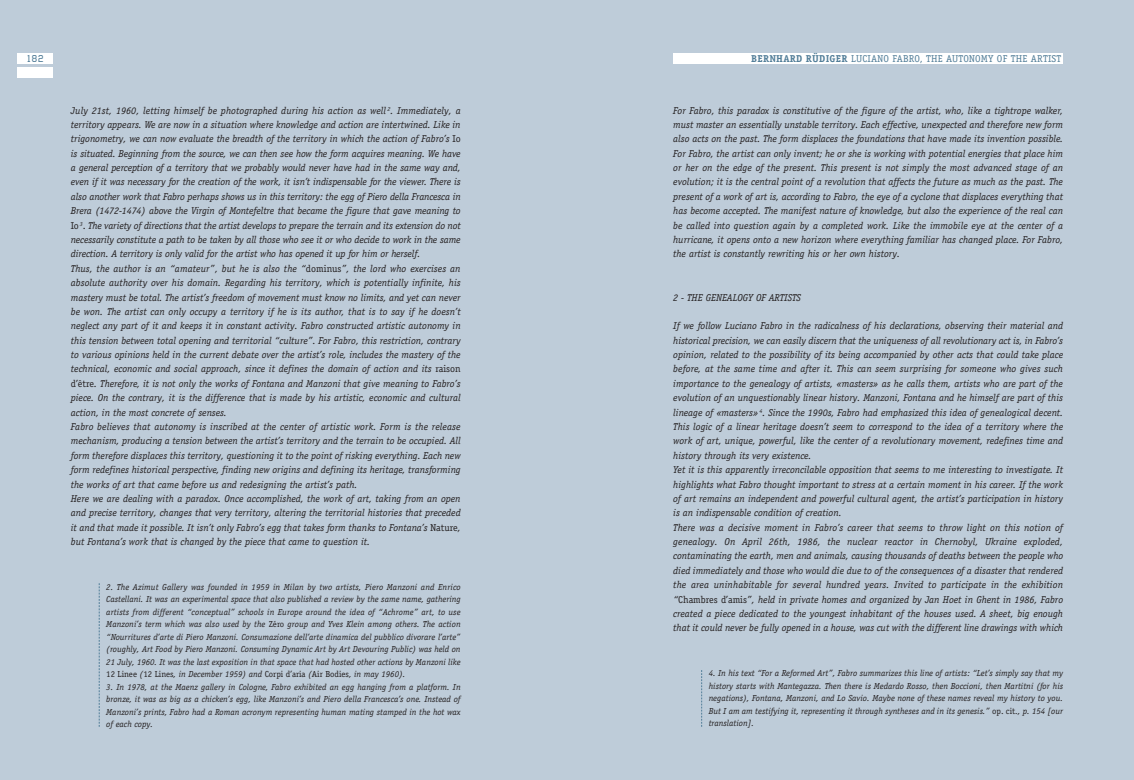
<style>
.page{position:relative;width:1134px;height:780px;background:#fff}
.page>*{position:absolute;margin:0;border:0;box-sizing:border-box;transform-origin:0 0}
.t1{font:italic 10px/14.4px "Officina Serif";color:#231f20}
.t2{font:10px "Officina Serif";letter-spacing:.025em;color:#517d98}
.t3{font:10px "Octin College Free";color:#517d98}
.t4{font:italic 8.75px/12.5px "Officina Serif";color:#231f20;text-align:justify}
.s1{font-weight:700}
.s2{font-style:normal}
</style>
<div class="page">
<div style="left:0;top:0;width:1134px;height:779px;background:#beccd9"></div>
<div style="left:18px;top:53px;width:35px;height:11px;background:#fff"></div>
<div style="left:18px;top:67px;width:35px;height:11px;background:#fff"></div>
<div style="left:673px;top:53px;width:390px;height:11px;background:#fff"></div>
<svg style="left:99px;top:583px;width:1px;height:143px"></svg>
<svg style="left:701px;top:670px;width:1px;height:56px"></svg>
<p class="t3" style="left:27px;top:53px;width:18px">182</p>
<p class="t2" style="left:751px;top:54px;width:312px"><span class="s1">BERNHARD RÜDIGER</span> LUCIANO FABRO, THE AUTONOMY OF THE ARTIST</p>
<p class="t1" style="left:71px;top:104px;width:391px">July 21st, 1960, letting himself be photographed during his action as well <sup>2</sup>. Immediately, a territory appears. We are now in a situation where knowledge and action are intertwined. Like in trigonometry, we can now evaluate the breadth of the territory in which the action of Fabro’s <span class="s2">Io </span>is situated. Beginning from the source, we can then see how the form acquires meaning. We have a general perception of a territory that we probably would never have had in the same way and, even if it was necessary for the creation of the work, it isn’t indispensable for the viewer. There is also another work that Fabro perhaps shows us in this territory: the egg of Piero della Francesca in Brera (1472-1474) above the Virgin of Montefeltre that became the figure that gave meaning to <span class="s2">Io</span> <sup>3</sup><span class="s2">.</span> The variety of directions that the artist develops to prepare the terrain and its extension do not necessarily constitute a path to be taken by all those who see it or who decide to work in the same direction. A territory is only valid for the artist who has opened it up for him or herself.<br>Thus, the author is an “amateur”, but he is also the “<span class="s2">dominus</span>”, the lord who exercises an absolute authority over his domain. Regarding his territory, which is potentially infinite, his mastery must be total. The artist’s freedom of movement must know no limits, and yet can never be won. The artist can only occupy a territory if he is its author, that is to say if he doesn’t neglect any part of it and keeps it in constant activity. Fabro constructed artistic autonomy in this tension between total opening and territorial “culture”. For Fabro, this restriction, contrary to various opinions held in the current debate over the artist’s role, includes the mastery of the technical, economic and social approach, since it defines the domain of action and its <span class="s2">raison d’être</span>. Therefore, it is not only the works of Fontana and Manzoni that give meaning to Fabro’s piece. On the contrary, it is the difference that is made by his artistic, economic and cultural action, in the most concrete of senses.<br>Fabro believes that autonomy is inscribed at the center of artistic work. Form is the release mechanism, producing a tension between the artist’s territory and the terrain to be occupied. All form therefore displaces this territory, questioning it to the point of risking everything. Each new form redefines historical perspective, finding new origins and defining its heritage, transforming the works of art that came before us and redesigning the artist’s path.<br>Here we are dealing with a paradox. Once accomplished, the work of art, taking from an open and precise territory, changes that very territory, altering the territorial histories that preceded it and that made it possible. It isn’t only Fabro’s egg that takes form thanks to Fontana’s <span class="s2">Nature</span>, but Fontana’s work that is changed by the piece that came to question it.</p>
<p class="t4" style="left:106px;top:581px;width:356px">2. The Azimut Gallery was founded in 1959 in Milan by two artists, Piero Manzoni and Enrico Castellani. It was an experimental space that also published a review by the same name, gathering artists from different “conceptual” schools in Europe around the idea of “Achrome” art, to use Manzoni’s term which was also used by the <span class="s2">Zéro</span> group and Yves Klein among others. The action “Nourritures d’arte di Piero Manzoni. Consumazione dell’arte dinamica del pubblico divorare l’arte” (roughly, Art Food by Piero Manzoni. Consuming Dynamic Art by Art Devouring Public) was held on 21 July, 1960. It was the last exposition in that space that had hosted other actions by Manzoni like <span class="s2">12 Linee</span> (<span class="s2">12 Lines</span>, in December 1959) and <span class="s2">Corpi d’aria</span> (<span class="s2">Air Bodies</span>, in may 1960).</p>
<p class="t4" style="left:106px;top:681px;width:356px">3. In 1978, at the Maenz gallery in Cologne, Fabro exhibited an egg hanging from a platform. In bronze, it was as big as a chicken’s egg, like Manzoni’s and Piero della Francesca’s one. Instead of Manzoni’s prints, Fabro had a Roman acronym representing human mating stamped in the hot wax of each copy.</p>
<p class="t1" style="left:673px;top:104px;width:391px;text-align:justify">For Fabro, this paradox is constitutive of the figure of the artist, who, like a tightrope walker, must master an essentially unstable territory. Each effective, unexpected and therefore new form also acts on the past. The form displaces the foundations that have made its invention possible.<br>For Fabro, the artist can only invent; he or she is working with potential energies that place him or her on the edge of the present. This present is not simply the most advanced stage of an evolution; it is the central point of a revolution that affects the future as much as the past. The present of a work of art is, according to Fabro, the eye of a cyclone that displaces everything that has become accepted. The manifest nature of knowledge, but also the experience of the real can be called into question again by a completed work. Like the immobile eye at the center of a hurricane, it opens onto a new horizon where everything familiar has changed place. For Fabro, the artist is constantly rewriting his or her own history.</p>
<p class="t1" style="left:673px;top:291px;width:129px">2 - THE GENEALOGY OF ARTISTS</p>
<p class="t1" style="left:673px;top:319px;width:391px">If we follow Luciano Fabro in the radicalness of his declarations, observing their material and historical precision, we can easily discern that the uniqueness of all revolutionary act is, in Fabro’s opinion, related to the possibility of its being accompanied by other acts that could take place before, at the same time and after it. This can seem surprising for someone who gives such importance to the genealogy of artists, «masters» as he calls them, artists who are part of the evolution of an unquestionably linear history. Manzoni, Fontana and he himself are part of this lineage of «masters» <sup>4</sup>. Since the 1990s, Fabro had emphasized this idea of genealogical decent.<br>This logic of a linear heritage doesn’t seem to correspond to the idea of a territory where the work of art, unique, powerful, like the center of a revolutionary movement, redefines time and history through its very existence.<br>Yet it is this apparently irreconcilable opposition that seems to me interesting to investigate. It highlights what Fabro thought important to stress at a certain moment in his career. If the work of art remains an independent and powerful cultural agent, the artist’s participation in history is an indispensable condition of creation.<br>There was a decisive moment in Fabro’s career that seems to throw light on this notion of genealogy. On April 26th, 1986, the nuclear reactor in Chernobyl, Ukraine exploded, contaminating the earth, men and animals, causing thousands of deaths between the people who died immediately and those who would die due to of the consequences of a disaster that rendered the area uninhabitable for several hundred years. Invited to participate in the exhibition “<span class="s2">Chambres d’amis</span>”, held in private homes and organized by Jan Hoet in Ghent in 1986, Fabro created a piece dedicated to the youngest inhabitant of the houses used. A sheet, big enough that it could never be fully opened in a house, was cut with the different line drawings with which</p>
<p class="t4" style="left:709px;top:667px;width:356px">4. In his text “For a Reformed Art”, Fabro summarizes this line of artists: “Let’s simply say that my history starts with Mantegazza. Then there is Medardo Rosso, then Boccioni, then Martitni (for his negations), Fontana, Manzoni, and Lo Savio. Maybe none of these names reveal my history to you.<br>But I am am testifying it, representing it through syntheses and in its genesis.” <span class="s2">op. cit</span>., p. 154 [our translation].</p>
</div>
